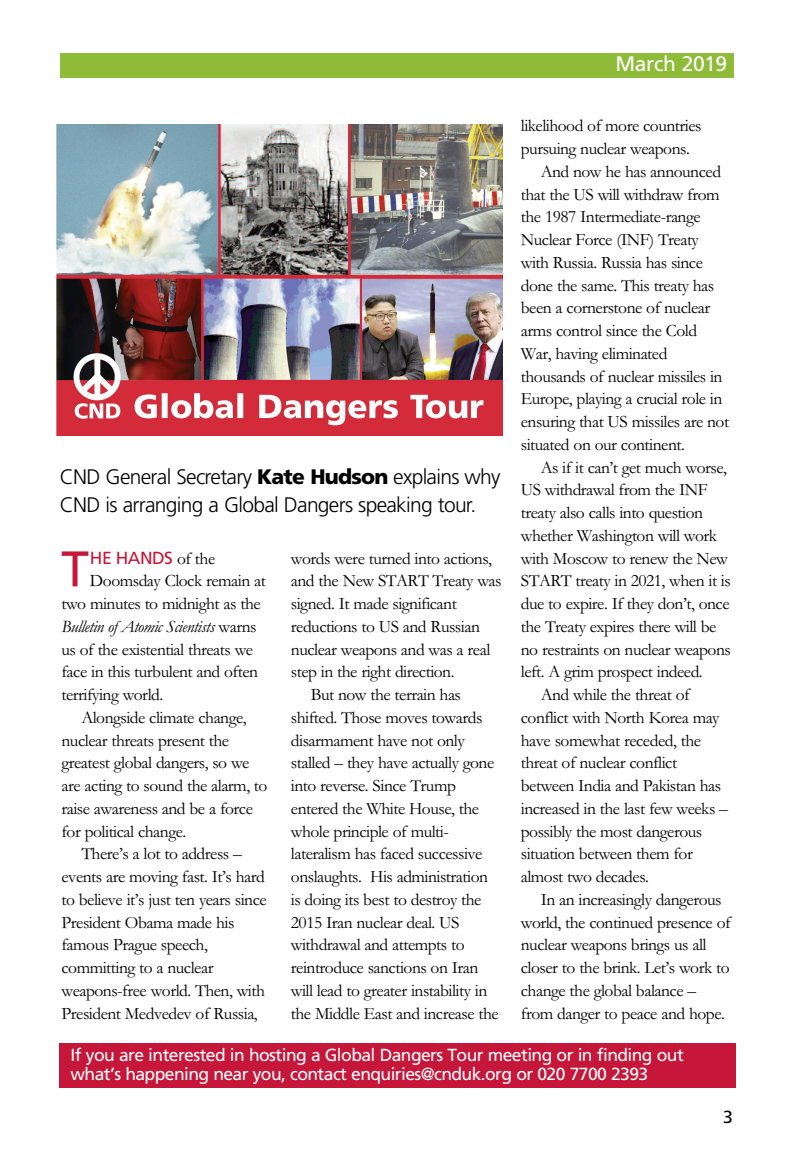
<style>
.page{position:relative;width:794px;height:1166px;background:#fff}
.page>*{position:absolute;margin:0;border:0;box-sizing:border-box;transform-origin:0 0}
.t1{font:50.05px "Frutiger";color:#c61639}
.t2{font:300 21px/28px "Frutiger";letter-spacing:-.035em;color:#000}
.t3{font:21px "Frutiger";letter-spacing:-.015em;color:#fff}
.t4{font:17.5px/22.8px "Garamond";letter-spacing:-.03em;color:#000}
.t5{font:17.5px/19.2px "Frutiger";letter-spacing:-.035em;color:#fff}
.t6{font:17.5px "Frutiger";letter-spacing:-.035em;color:#c61639}
.t7{font:17.5px "Frutiger";color:#000}
.s1{font-weight:900}
.s2{font-family:"Garamond";color:#000}
.s3{font-style:italic}
</style>
<div class="page">
<div style="left:61px;top:53px;width:673px;height:25px;background:#8ebc38"></div>
<img style="left:57px;top:125px;width:445px;height:310px">
<div style="left:59px;top:1043px;width:677px;height:45px;background:#c61639"></div>
<p class="t3" style="left:615px;top:56px;width:113px">March 2019</p>
<p class="t4" style="left:521px;top:114px;width:182px">likelihood of more countries</p>
<p class="t4" style="left:521px;top:137px;width:170px">pursuing nuclear weapons.</p>
<p class="t4" style="left:540px;top:159px;width:182px">And now he has announced</p>
<p class="t4" style="left:521px;top:182px;width:200px">that the US will withdraw from</p>
<p class="t4" style="left:521px;top:205px;width:181px">the 1987 Intermediate-range</p>
<p class="t4" style="left:521px;top:228px;width:180px">Nuclear Force (INF) Treaty</p>
<p class="t4" style="left:521px;top:250px;width:184px">with Russia. Russia has since</p>
<p class="t4" style="left:521px;top:273px;width:195px">done the same. This treaty has</p>
<p class="t4" style="left:521px;top:296px;width:191px">been a cornerstone of nuclear</p>
<p class="t4" style="left:521px;top:319px;width:178px">arms control since the Cold</p>
<p class="t4" style="left:521px;top:341px;width:148px">War, having eliminated</p>
<p class="t4" style="left:521px;top:364px;width:203px">thousands of nuclear missiles in</p>
<p class="t4" style="left:521px;top:387px;width:203px">Europe, playing a crucial role in</p>
<p class="t4" style="left:521px;top:410px;width:210px">ensuring that US missiles are not</p>
<p class="t4" style="left:521px;top:432px;width:165px">situated on our continent.</p>
<p class="t4" style="left:540px;top:455px;width:188px">As if it can’t get much worse,</p>
<p class="t4" style="left:521px;top:478px;width:188px">US withdrawal from the INF</p>
<p class="t4" style="left:521px;top:501px;width:184px">treaty also calls into question</p>
<p class="t4" style="left:521px;top:523px;width:198px">whether Washington will work</p>
<p class="t4" style="left:521px;top:546px;width:209px">with Moscow to renew the New</p>
<p class="t4" style="left:521px;top:569px;width:211px">START treaty in 2021, when it is</p>
<p class="t4" style="left:521px;top:592px;width:210px">due to expire. If they don’t, once</p>
<p class="t4" style="left:521px;top:614px;width:197px">the Treaty expires there will be</p>
<p class="t4" style="left:521px;top:637px;width:211px">no restraints on nuclear weapons</p>
<p class="t4" style="left:521px;top:660px;width:183px">left. A grim prospect indeed.</p>
<p class="t4" style="left:540px;top:683px;width:151px">And while the threat of</p>
<p class="t4" style="left:521px;top:705px;width:200px">conflict with North Korea may</p>
<p class="t4" style="left:521px;top:728px;width:182px">have somewhat receded, the</p>
<p class="t4" style="left:521px;top:751px;width:158px">threat of nuclear conflict</p>
<p class="t4" style="left:521px;top:774px;width:202px">between India and Pakistan has</p>
<p class="t4" style="left:521px;top:796px;width:209px">increased in the last few weeks –</p>
<p class="t4" style="left:521px;top:819px;width:183px">possibly the most dangerous</p>
<p class="t4" style="left:521px;top:842px;width:173px">situation between them for</p>
<p class="t4" style="left:521px;top:865px;width:130px">almost two decades.</p>
<p class="t4" style="left:540px;top:887px;width:182px">In an increasingly dangerous</p>
<p class="t4" style="left:521px;top:910px;width:211px">world, the continued presence of</p>
<p class="t4" style="left:521px;top:933px;width:187px">nuclear weapons brings us all</p>
<p class="t4" style="left:521px;top:956px;width:210px">closer to the brink. Let’s work to</p>
<p class="t4" style="left:521px;top:978px;width:177px">change the global balance –</p>
<p class="t4" style="left:521px;top:1001px;width:206px">from danger to peace and hope.</p>
<p class="t5" style="left:71px;top:1046px;width:615px">If you are interested in hosting a Global Dangers Tour meeting or in finding out what’s happening near you, contact enquiries@cnduk.org or 020 7700 2393</p>
<p class="t2" style="left:60px;top:464px;width:442px">CND General Secretary <span class="s1">Kate Hudson</span> explains why<br>CND is arranging a Global Dangers speaking tour.</p>
<h1 class="t1" style="left:61px;top:549px;width:29px">T</h1>
<p class="t6" style="left:90px;top:550px;width:127px">HE HANDS <span class="s2">of the</span></p>
<p class="t4" style="left:291px;top:546px;width:203px">words were turned into actions,</p>
<p class="t4" style="left:291px;top:569px;width:212px">and the New START Treaty was</p>
<p class="t4" style="left:291px;top:592px;width:167px">signed. It made significant</p>
<p class="t4" style="left:291px;top:614px;width:190px">reductions to US and Russian</p>
<p class="t4" style="left:291px;top:637px;width:201px">nuclear weapons and was a real</p>
<p class="t4" style="left:291px;top:660px;width:165px">step in the right direction.</p>
<p class="t4" style="left:311px;top:683px;width:152px">But now the terrain has</p>
<p class="t4" style="left:291px;top:705px;width:193px">shifted. Those moves towards</p>
<p class="t4" style="left:291px;top:728px;width:175px">disarmament have not only</p>
<p class="t4" style="left:291px;top:751px;width:205px">stalled – they have actually gone</p>
<p class="t4" style="left:291px;top:774px;width:167px">into reverse. Since Trump</p>
<p class="t4" style="left:291px;top:796px;width:190px">entered the White House, the</p>
<p class="t4" style="left:291px;top:819px;width:159px">whole principle of multi-</p>
<p class="t4" style="left:291px;top:842px;width:193px">lateralism has faced successive</p>
<p class="t4" style="left:291px;top:865px;width:199px">onslaughts. His administration</p>
<p class="t4" style="left:291px;top:887px;width:192px">is doing its best to destroy the</p>
<p class="t4" style="left:291px;top:910px;width:170px">2015 Iran nuclear deal. US</p>
<p class="t4" style="left:291px;top:933px;width:175px">withdrawal and attempts to</p>
<p class="t4" style="left:291px;top:956px;width:189px">reintroduce sanctions on Iran</p>
<p class="t4" style="left:291px;top:978px;width:198px">will lead to greater instability in</p>
<p class="t4" style="left:291px;top:1001px;width:209px">the Middle East and increase the</p>
<p class="t4" style="left:61px;top:569px;width:206px;text-indent:28px">Doomsday Clock remain at two minutes to midnight as the<br><span class="s3">Bulletin of Atomic Scientists</span> warns us of the existential threats we face in this turbulent and often terrifying world.</p>
<p class="t4" style="left:61px;top:705px;width:207px;text-indent:20px">Alongside climate change, nuclear threats present the greatest global dangers, so we are acting to sound the alarm, to raise awareness and be a force for political change.</p>
<p class="t4" style="left:61px;top:842px;width:207px;text-indent:20px">There’s a lot to address – events are moving fast. It’s hard to believe it’s just ten years since<br>President Obama made his famous Prague speech, committing to a nuclear weapons-free world. Then, with<br>President Medvedev of Russia,</p>
<p class="t7" style="left:723px;top:1109px;width:11px">3</p>
</div>
